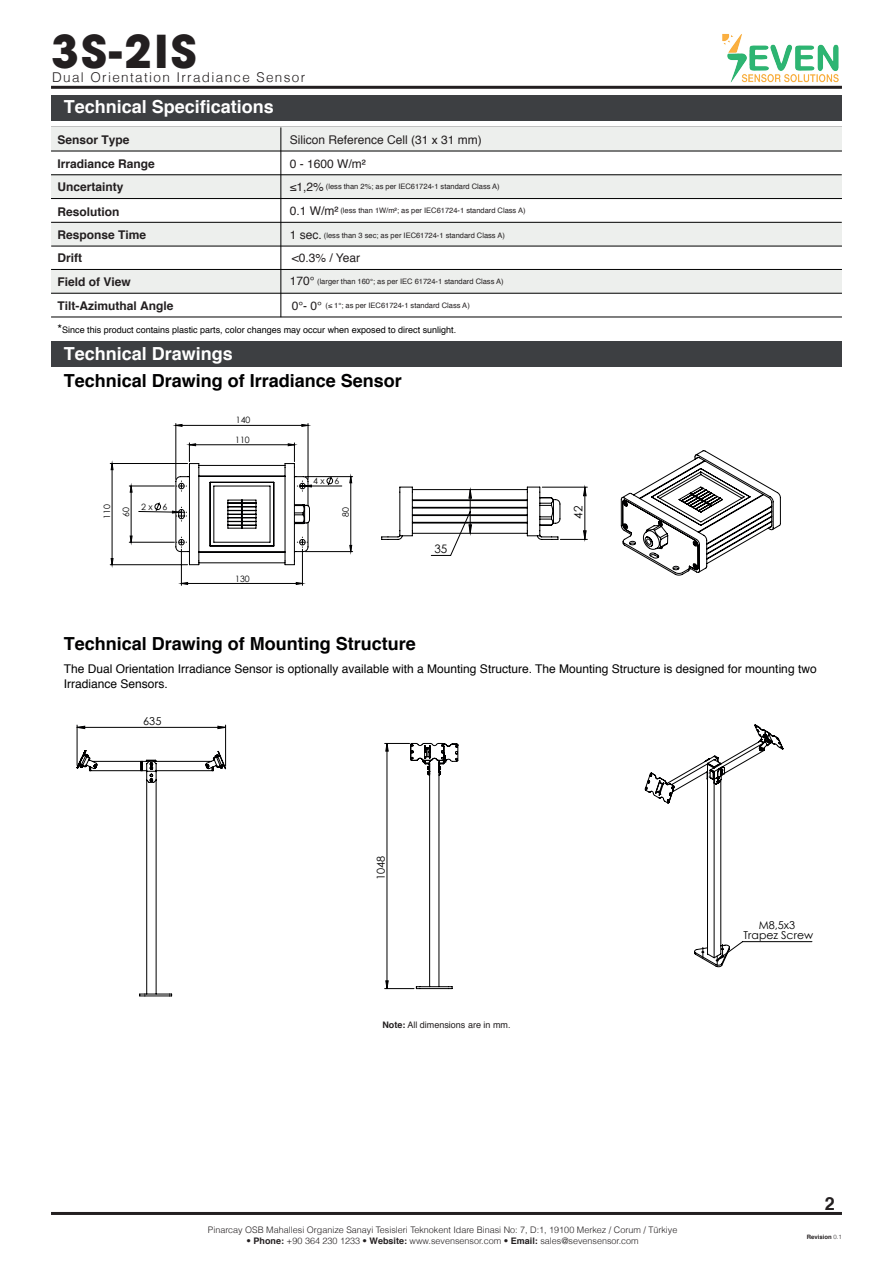
<style>
.page{position:relative;width:893px;height:1263px;background:#fff}
.page>*{position:absolute;margin:0;border:0;box-sizing:border-box;transform-origin:0 0}
.t1{font:700 45px "Avant Garde";color:#231f20}
.t2{font:700 18px "Helvetica";color:#000001}
.t3{font:700 18px "Helvetica";color:#fff}
.t4{font:700 18px "Helvetica";color:#231f20}
.t5{font:300 13.5px "Helvetica";letter-spacing:.1em;color:#231f20}
.t6{font:12px/14.4px "Helvetica";color:#000001}
.t7{font:700 12px/23.7px "Helvetica";color:#231f20}
.t8{font:12px "Helvetica";color:#231f20}
.t9{font:11.7px "Century Gothic";color:#000001}
.t10{font:10.95px/10.6px "Century Gothic";color:#000001;text-align:center}
.t11{font:300 9px "Helvetica";color:#231f20}
.t12{font:9px "Helvetica";color:#000001}
.t13{font:9px "Helvetica";color:#231f20}
.t14{font:8.7px "Century Gothic";color:#000001}
.t15{font:7.5px "Helvetica";color:#231f20}
.t16{font:700 6px "Helvetica";color:#231f20}
.s1{font-size:12px}
.s2{font-weight:700}
.s3{font-weight:300}
</style>
<div class="page">
<hr style="left:51px;top:86px;width:791px;height:3px;background:#231f20">
<hr style="left:51px;top:1212px;width:791px;height:3px;background:#231f20">
<img style="left:719px;top:34px;width:123px;height:55px">
<div style="left:51px;top:95px;width:791px;height:26px;background:#3d3f42"></div>
<div style="left:51px;top:341px;width:791px;height:26px;background:#3d3f42"></div>
<div style="left:51px;top:127px;width:791px;height:24px;background:#edefed"></div>
<div style="left:51px;top:175px;width:791px;height:23px;background:#edefed"></div>
<div style="left:51px;top:222px;width:791px;height:23px;background:#edefed"></div>
<div style="left:51px;top:270px;width:791px;height:23px;background:#edefed"></div>
<hr style="left:51px;top:151px;width:791px;height:1px;background:#000">
<hr style="left:51px;top:198px;width:791px;height:1px;background:#000">
<hr style="left:51px;top:293px;width:791px;height:1px;background:#000">
<hr style="left:51px;top:246px;width:791px;height:1px;background:#000">
<hr style="left:51px;top:175px;width:791px;height:1px;background:#000">
<hr style="left:51px;top:269px;width:791px;height:1px;background:#000">
<hr style="left:51px;top:222px;width:791px;height:1px;background:#000">
<hr style="left:51px;top:317px;width:791px;height:1px;background:#000">
<hr style="left:281px;top:127px;width:1px;height:190px;background:#000">
<svg style="left:381px;top:450px;width:400px;height:125px"></svg>
<hr style="left:77px;top:725px;width:1px;height:40px;background:#000001">
<hr style="left:225px;top:725px;width:1px;height:41px;background:#000001">
<svg style="left:77px;top:726px;width:149px;height:3px"></svg>
<svg style="left:76px;top:750px;width:150px;height:246px"></svg>
<svg style="left:385px;top:743px;width:74px;height:246px"></svg>
<svg style="left:645px;top:724px;width:167px;height:243px"></svg>
<svg style="left:110px;top:423px;width:243px;height:163px"></svg>
<h1 class="t1" style="left:51px;top:22px;width:147px">3S-2IS</h1>
<h3 class="t5" style="left:52px;top:69px;width:255px">Dual Orientation Irradiance Sensor</h3>
<h2 class="t3" style="left:64px;top:95px;width:212px">Technical Specifications</h2>
<h3 class="t7" style="left:58px;top:127px;width:118px">Sensor Type<br>Irradiance Range<br>Uncertainty<br>Resolution<br>Response Time<br>Drift<br>Field of View<br>Tilt-Azimuthal Angle</h3>
<h3 class="t8" style="left:290px;top:130px;width:194px">Silicon Reference Cell (31 x 31 mm)</h3>
<h3 class="t8" style="left:290px;top:154px;width:78px">0 - 1600 W/m²</h3>
<p class="t15" style="left:290px;top:181px;width:211px"><span class="s1">≤1,2%</span> (less than 2%; as per IEC61724-1 standard Class A)</p>
<p class="t15" style="left:290px;top:204px;width:237px"><span class="s1">0.1 W/m²</span> (less than 1W/m²; as per IEC61724-1 standard Class A)</p>
<p class="t15" style="left:290px;top:230px;width:217px"><span class="s1">1 sec.</span> (less than 3 sec; as per IEC61724-1 standard Class A)</p>
<p class="t15" style="left:290px;top:276px;width:215px"><span class="s1">170°</span> (larger than 160°; as per IEC 61724-1 standard Class A)</p>
<h3 class="t8" style="left:292px;top:249px;width:70px">&lt;0.3% / Year</h3>
<p class="t15" style="left:292px;top:300px;width:180px"><span class="s1">0°- 0°</span> (≤ 1°; as per IEC61724-1 standard Class A)</p>
<p class="t12" style="left:58px;top:323px;width:400px"><span class="s1">*</span>Since this product contains plastic parts, color changes may occur when exposed to direct sunlight.</p>
<h2 class="t3" style="left:64px;top:342px;width:171px">Technical Drawings</h2>
<h2 class="t2" style="left:64px;top:369px;width:340px">Technical Drawing of Irradiance Sensor</h2>
<p class="t14" style="left:236px;top:414px;width:16px">140</p>
<p class="t14" style="left:235px;top:434px;width:16px">110</p>
<p class="t14" style="left:101px;top:519px;width:16px;rotate:-90deg">110</p>
<p class="t14" style="left:313px;top:475px;width:28px">4 x 6</p>
<p class="t14" style="left:120px;top:517px;width:11px;rotate:-90deg">60</p>
<p class="t14" style="left:340px;top:517px;width:11px;rotate:-90deg">80</p>
<h3 class="t9" style="left:570px;top:519px;width:14px;rotate:-90deg">42</h3>
<h3 class="t9" style="left:434px;top:541px;width:14px">35</h3>
<p class="t14" style="left:235px;top:572px;width:16px">130</p>
<h2 class="t2" style="left:64px;top:632px;width:354px">Technical Drawing of Mounting Structure</h2>
<h3 class="t6" style="left:64px;top:662px;width:754px">The Dual Orientation Irradiance Sensor is optionally available with a Mounting Structure. The Mounting Structure is designed for mounting two<br>Irradiance Sensors.</h3>
<h3 class="t10" style="left:143px;top:715px;width:20px">635</h3>
<h3 class="t10" style="left:375px;top:880px;width:26px;rotate:-90deg">1048</h3>
<p class="t13" style="left:382px;top:1017px;width:130px"><span class="s2">Note:</span> All dimensions are in mm.</p>
<h3 class="t10" style="left:744px;top:919px;width:71px">M8,5x3<br>Trapez Screw</h3>
<p class="t11" style="left:208px;top:1224px;width:471px">Pinarcay OSB Mahallesi Organize Sanayi Tesisleri Teknokent Idare Binasi No: 7, D:1, 19100 Merkez / Corum / Türkiye</p>
<p class="t11" style="left:247px;top:1235px;width:394px">• <span class="s2">Phone:</span> +90 364 230 1233 • <span class="s2">Website:</span> www.sevensensor.com • <span class="s2">Email:</span> sales@sevensensor.com</p>
<h2 class="t4" style="left:825px;top:1192px;width:12px">2</h2>
<p class="t16" style="left:807px;top:1233px;width:37px">Revision <span class="s3">0.1</span></p>
</div>
